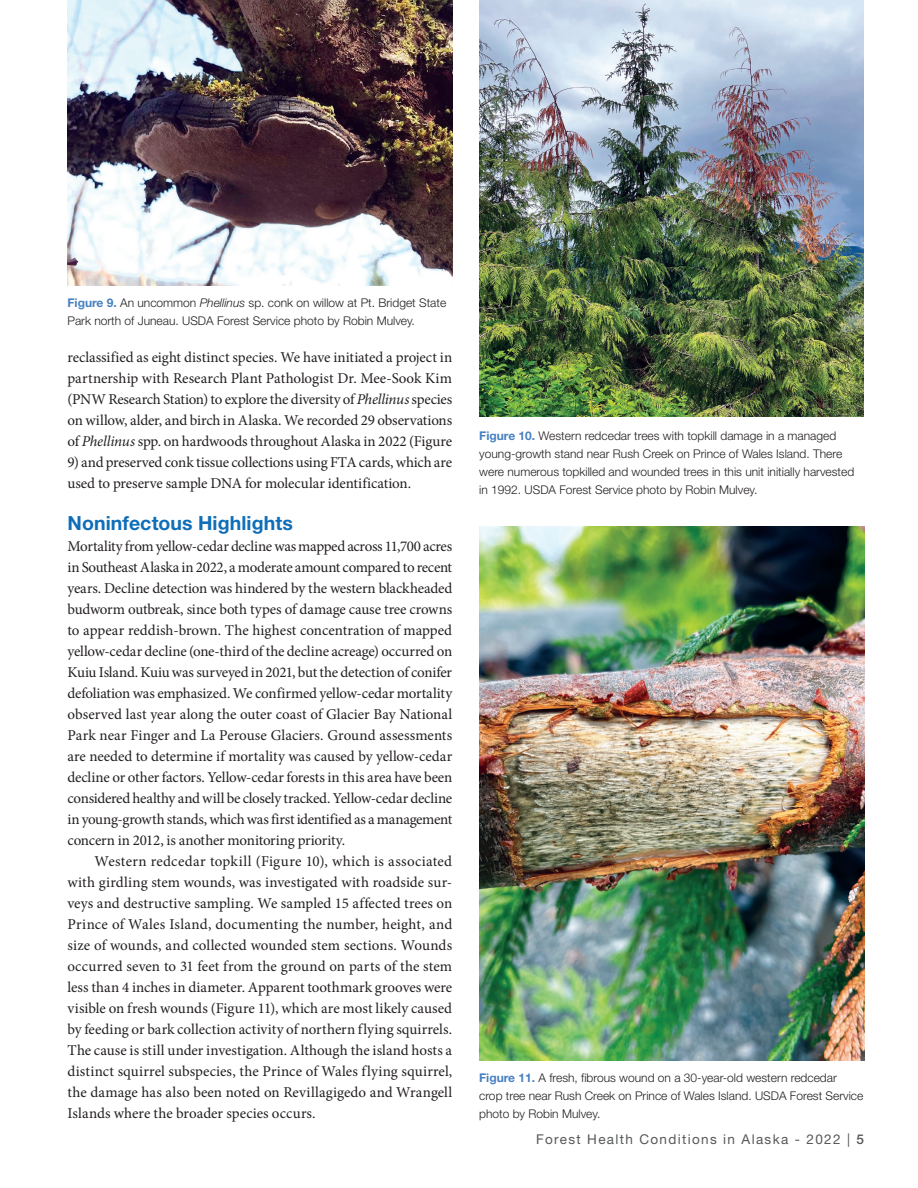
<style>
.page{position:relative;width:918px;height:1188px;background:#fff}
.page>*{position:absolute;margin:0;border:0;box-sizing:border-box;transform-origin:0 0}
.t1{font:700 19.5px "Helvetica Neue LT Std";letter-spacing:.005em;color:#0f6eb8}
.Body_Text_indent{font:15px/21px "Minion Pro";letter-spacing:-.005em;color:#231f20;text-align:justify}
.Body_Text_No_indent{font:15px/21px "Minion Pro";letter-spacing:-.02em;color:#231f20;text-align:justify}
.t2{font:13.5px "Helvetica Neue LT Std";letter-spacing:.1em;color:#57585a}
.Photo_Captions_light{font:300 12px/18px "Helvetica Neue LT Std";color:#231f20}
.s1{font-weight:700;color:#4780c2}
.s2{font-style:italic}
.s3{font-weight:500}
</style>
<div class="page">
<img style="left:68px;top:0;width:384px;height:285px">
<img style="left:479px;top:0;width:385px;height:417px">
<img style="left:479px;top:527px;width:385px;height:534px">
<p class="Photo_Captions_light" style="left:67px;top:293px;width:380px"><span class="s1">Figure 9.</span> An uncommon <span class="s2">Phellinus</span> sp. conk on willow at Pt. Bridget State<br>Park north of Juneau. USDA Forest Service photo by Robin Mulvey.</p>
<p class="Body_Text_indent" style="left:67px;top:347px;width:386px">reclassified as eight distinct species. We have initiated a project in partnership with Research Plant Pathologist Dr. Mee-Sook Kim (PNW Research Station) to explore the diversity of <span class="s2">Phellinus</span> species on willow, alder, and birch in Alaska. We recorded 29 observations of <span class="s2">Phellinus</span> spp. on hardwoods throughout Alaska in 2022 (Figure</p>
<p class="Body_Text_indent" style="left:67px;top:452px;width:386px">9) and preserved conk tissue collections using FTA cards, which are used to preserve sample DNA for molecular identification.</p>
<h2 class="t1" style="left:68px;top:511px;width:227px">Noninfectous Highlights</h2>
<p class="Body_Text_No_indent" style="left:68px;top:536px;width:386px">Mortality from yellow-cedar decline was mapped across 11,700 acres in Southeast Alaska in 2022, a moderate amount compared to recent years. Decline detection was hindered by the western blackheaded budworm outbreak, since both types of damage cause tree crowns to appear reddish-brown. The highest concentration of mapped yellow-cedar decline (one-third of the decline acreage) occurred on Kuiu Island. Kuiu was surveyed in 2021, but the detection of conifer defoliation was emphasized. We confirmed yellow-cedar mortality observed last year along the outer coast of Glacier Bay National Park near Finger and La Perouse Glaciers. Ground assessments are needed to determine if mortality was caused by yellow-cedar decline or other factors. Yellow-cedar forests in this area have been considered healthy and will be closely tracked. Yellow-cedar decline in young-growth stands, which was first identified as a management concern in 2012, is another monitoring priority.</p>
<p class="Body_Text_indent" style="left:68px;top:851px;width:386px;text-indent:27px">Western redcedar topkill (Figure 10), which is associated with girdling stem wounds, was investigated with roadside sur&shy;veys and destructive sampling. We sampled 15 affected trees on Prince of Wales Island, documenting the number, height, and size of wounds, and collected wounded stem sections. Wounds occurred seven to 31 feet from the ground on parts of the stem less than 4 inches in diameter. Apparent toothmark grooves were visible on fresh wounds (Figure 11), which are most likely caused by feeding or bark collection activity of northern flying squirrels.<br>The cause is still under investigation. Although the island hosts a distinct squirrel subspecies, the Prince of Wales flying squirrel, the damage has also been noted on Revillagigedo and Wrangell Islands where the broader species occurs.</p>
<p class="Photo_Captions_light" style="left:479px;top:426px;width:376px"><span class="s1">Figure 10.</span> Western redcedar trees with topkill damage in a managed young-growth stand near Rush Creek on Prince of Wales Island. There were numerous topkilled and wounded trees in this unit initially harvested in 1992. USDA Forest Service photo by Robin Mulvey.</p>
<p class="Photo_Captions_light" style="left:479px;top:1069px;width:386px"><span class="s1">Figure 11.</span> A fresh, fibrous wound on a 30-year-old western redcedar<br>crop tree near Rush Creek on Prince of Wales Island. USDA Forest Service photo by Robin Mulvey.</p>
<p class="t2" style="left:536px;top:1131px;width:329px">Forest Health Conditions in Alaska - 2022 | <span class="s3">5</span></p>
</div>
